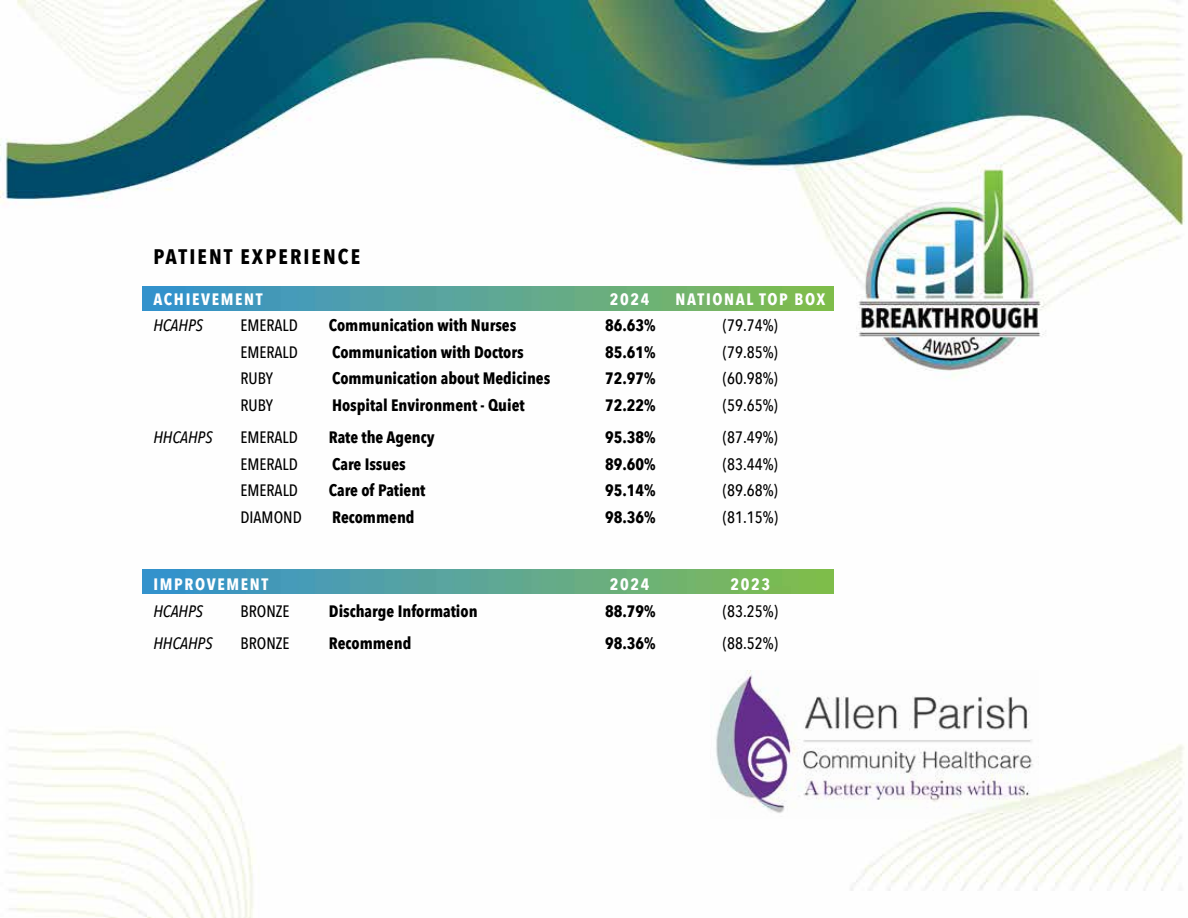
<style>
.page{position:relative;width:1188px;height:918px;background:#fff}
.page>*{position:absolute;margin:0;border:0;box-sizing:border-box;transform-origin:0 0}
.t1{font:700 21px "Avenir Next Condensed";letter-spacing:.1em;color:#000}
.t2{font:700 16.5px "Avenir Next Condensed";color:#000}
.t3{font:500 16.5px "Avenir Next Condensed";color:#000}
.t4{font:700 16.5px "Avenir Next Condensed";letter-spacing:.1em;color:#fff}
.t5{font:italic 500 16.5px "Avenir Next Condensed";color:#000}
</style>
<div class="page">
<img style="left:1px;top:1px;width:1184px;height:917px">
<img style="left:711px;top:671px;width:328px;height:147px">
<img style="left:143px;top:286px;width:691px;height:25px">
<img style="left:143px;top:569px;width:691px;height:25px">
<p class="t1" style="left:153px;top:244px;width:208px">PATIENT EXPERIENCE</p>
<p class="t4" style="left:153px;top:289px;width:111px">ACHIEVEMENT</p>
<p class="t4" style="left:610px;top:289px;width:41px">2024</p>
<p class="t4" style="left:676px;top:289px;width:151px">NATIONAL TOP BOX</p>
<p class="t5" style="left:153px;top:315px;width:51px">HCAHPS</p>
<p class="t3" style="left:240px;top:315px;width:59px">EMERALD</p>
<p class="t2" style="left:329px;top:315px;width:189px">Communication with Nurses</p>
<p class="t2" style="left:605px;top:315px;width:52px">86.63%</p>
<p class="t3" style="left:723px;top:315px;width:56px">(79.74%)</p>
<p class="t3" style="left:240px;top:342px;width:59px">EMERALD</p>
<p class="t2" style="left:332px;top:342px;width:193px">Communication with Doctors</p>
<p class="t2" style="left:605px;top:342px;width:52px">85.61%</p>
<p class="t3" style="left:723px;top:342px;width:56px">(79.85%)</p>
<p class="t3" style="left:240px;top:368px;width:34px">RUBY</p>
<p class="t2" style="left:332px;top:368px;width:220px">Communication about Medicines</p>
<p class="t2" style="left:605px;top:368px;width:52px">72.97%</p>
<p class="t3" style="left:723px;top:368px;width:56px">(60.98%)</p>
<p class="t3" style="left:240px;top:395px;width:34px">RUBY</p>
<p class="t2" style="left:332px;top:395px;width:194px">Hospital Environment - Quiet</p>
<p class="t2" style="left:605px;top:395px;width:52px">72.22%</p>
<p class="t3" style="left:723px;top:395px;width:56px">(59.65%)</p>
<p class="t5" style="left:153px;top:427px;width:61px">HHCAHPS</p>
<p class="t3" style="left:240px;top:427px;width:59px">EMERALD</p>
<p class="t2" style="left:329px;top:427px;width:107px">Rate the Agency</p>
<p class="t2" style="left:605px;top:427px;width:52px">95.38%</p>
<p class="t3" style="left:723px;top:427px;width:56px">(87.49%)</p>
<p class="t3" style="left:240px;top:454px;width:59px">EMERALD</p>
<p class="t2" style="left:332px;top:454px;width:75px">Care Issues</p>
<p class="t2" style="left:605px;top:454px;width:52px">89.60%</p>
<p class="t3" style="left:723px;top:454px;width:56px">(83.44%)</p>
<p class="t3" style="left:240px;top:480px;width:59px">EMERALD</p>
<p class="t2" style="left:329px;top:480px;width:98px">Care of Patient</p>
<p class="t2" style="left:605px;top:480px;width:52px">95.14%</p>
<p class="t3" style="left:723px;top:480px;width:56px">(89.68%)</p>
<p class="t3" style="left:240px;top:507px;width:63px">DIAMOND</p>
<p class="t2" style="left:332px;top:507px;width:84px">Recommend</p>
<p class="t2" style="left:605px;top:507px;width:52px">98.36%</p>
<p class="t3" style="left:723px;top:507px;width:56px">(81.15%)</p>
<p class="t4" style="left:153px;top:574px;width:116px">IMPROVEMENT</p>
<p class="t4" style="left:610px;top:574px;width:41px">2024</p>
<p class="t4" style="left:731px;top:574px;width:41px">2023</p>
<p class="t5" style="left:153px;top:601px;width:51px">HCAHPS</p>
<p class="t3" style="left:240px;top:601px;width:51px">BRONZE</p>
<p class="t2" style="left:329px;top:601px;width:150px">Discharge Information</p>
<p class="t2" style="left:605px;top:601px;width:52px">88.79%</p>
<p class="t3" style="left:723px;top:601px;width:56px">(83.25%)</p>
<p class="t5" style="left:153px;top:633px;width:61px">HHCAHPS</p>
<p class="t3" style="left:240px;top:633px;width:51px">BRONZE</p>
<p class="t2" style="left:329px;top:633px;width:84px">Recommend</p>
<p class="t2" style="left:605px;top:633px;width:52px">98.36%</p>
<p class="t3" style="left:723px;top:633px;width:56px">(88.52%)</p>
</div>
